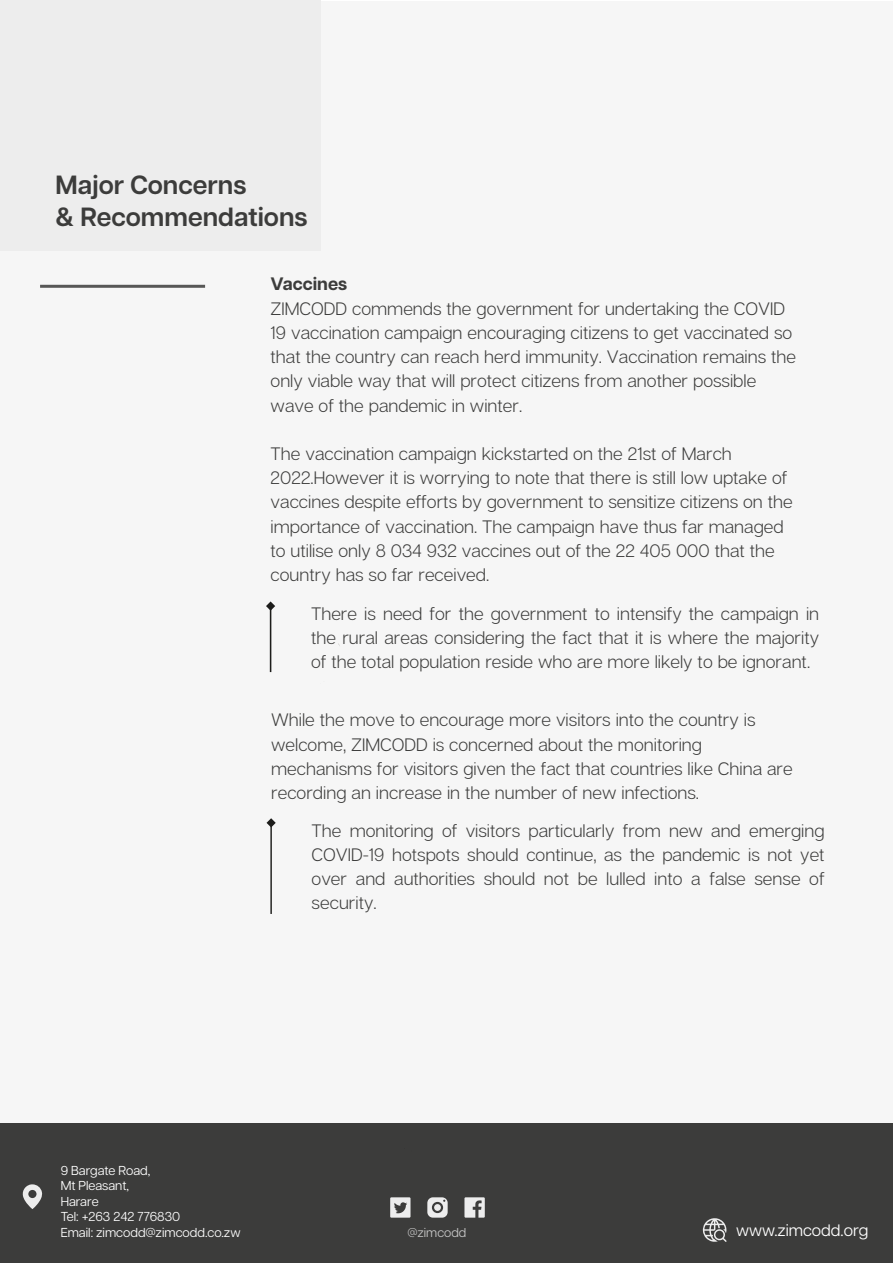
<style>
.page{position:relative;width:893px;height:1263px;background:#fff}
.page>*{position:absolute;margin:0;border:0;box-sizing:border-box;transform-origin:0 0}
.t1{font:600 26.25px/31.5px "Articulat CF";color:#3c3c3b}
.t2{font:300 18px/24.2px "Articulat CF";color:#3c3c3b}
.t3{font:700 18px "Articulat CF";color:#3c3c3b}
.t4{font:16.5px "Articulat CF";color:#fff}
.t5{font:12.9px/15.5px "Articulat CF";color:#fff}
.t6{font:12.75px "Articulat CF";color:#c6c6c6}
</style>
<div class="page">
<div style="left:0;top:1px;width:893px;height:1262px;background:#f6f6f6"></div>
<div style="left:0;top:0;width:320px;height:250px;background:#ededed"></div>
<hr style="left:40px;top:285px;width:165px;height:3px;background:#575756">
<div style="left:0;top:1124px;width:893px;height:139px;background:#3c3c3b"></div>
<svg style="left:703px;top:1218px;width:24px;height:24px"></svg>
<svg style="left:22px;top:1184px;width:20px;height:25px"></svg>
<svg style="left:464px;top:1197px;width:21px;height:21px"></svg>
<svg style="left:390px;top:1197px;width:20px;height:20px"></svg>
<svg style="left:427px;top:1197px;width:21px;height:21px"></svg>
<div style="left:434px;top:1204px;width:7px;height:7px;background:#ededed;border-radius:50%"></div>
<svg style="left:266px;top:601px;width:9px;height:10px"></svg>
<hr style="left:270px;top:606px;width:1px;height:66px;background:#1d1d1b">
<svg style="left:267px;top:818px;width:9px;height:9px"></svg>
<hr style="left:271px;top:823px;width:1px;height:91px;background:#1d1d1b">
<h1 class="t1" style="left:56px;top:170px;width:254px">Major Concerns<br>&amp; Recommendations</h1>
<p class="t3" style="left:271px;top:273px;width:78px">Vaccines</p>
<p class="t2" style="left:271px;top:297px;width:527px">ZIMCODD commends the government for undertaking the COVID 19 vaccination campaign encouraging citizens to get vaccinated so that the country can reach herd immunity. Vaccination remains the only viable way that will protect citizens from another possible wave of the pandemic in winter.</p>
<p class="t2" style="left:271px;top:442px;width:524px">The vaccination campaign kickstarted on the 21st of March 2022.However it is worrying to note that there is still low uptake of vaccines despite efforts by government to sensitize citizens on the importance of vaccination. The campaign have thus far managed to utilise only 8 034 932 vaccines out of the 22 405 000 that the country has so far received.</p>
<p class="t2" style="left:311px;top:602px;width:510px;text-align:justify">There is need for the government to intensify the campaign in the rural areas considering the fact that it is where the majority of the total population reside who are more likely to be ignorant.</p>
<p class="t2" style="left:271px;top:708px;width:523px">While the move to encourage more visitors into the country is welcome, ZIMCODD is concerned about the monitoring mechanisms for visitors given the fact that countries like China are recording an increase in the number of new infections.</p>
<p class="t2" style="left:312px;top:819px;width:514px;text-align:justify">The monitoring of visitors particularly from new and emerging COVID-19 hotspots should continue, as the pandemic is not yet over and authorities should not be lulled into a false sense of security.</p>
<p class="t5" style="left:61px;top:1162px;width:181px">9 Bargate Road,<br>Mt Pleasant,<br>Harare<br>Tel: +263 242 776830<br>Email: zimcodd@zimcodd.co.zw</p>
<p class="t6" style="left:408px;top:1225px;width:60px">@zimcodd</p>
<p class="t4" style="left:736px;top:1221px;width:134px">www.zimcodd.org</p>
</div>
